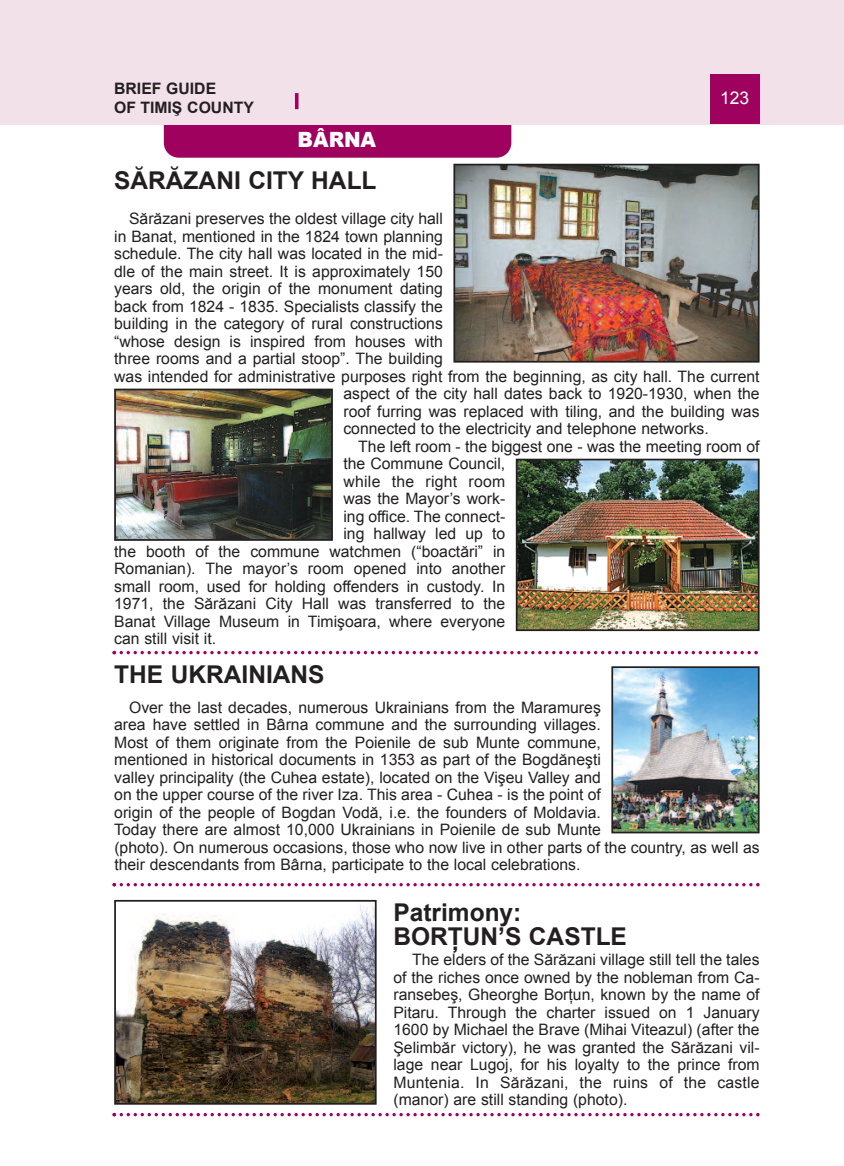
<style>
.page{position:relative;width:844px;height:1166px;background:#fff}
.page>*{position:absolute;margin:0;border:0;box-sizing:border-box;transform-origin:0 0}
.t1{font:700 24.5px/24.5px "Arial";color:#231f20}
.t2{font:900 21px "Arial";color:#fff;scale:.95 1}
.t3{font:17.5px "Arial";color:#fff}
.t4{font:15.75px/17.5px "Arial";color:#231f20}
.t5{font:700 15.75px/18.9px "Arial";color:#231f20}
.t6{font:15.75px "Arial";letter-spacing:.02em;color:#231f20}
</style>
<div class="page">
<div style="left:164px;top:94px;width:347px;height:64px;background:#9e015e;border-radius:15px"></div>
<div style="left:0;top:0;width:843px;height:124px;background:#f3e1e9"></div>
<div style="left:709px;top:74px;width:50px;height:50px;background:#9e015e"></div>
<hr style="left:295px;top:93px;width:3px;height:16px;background:#9e015e">
<img style="left:614px;top:669px;width:142px;height:161px">
<div style="left:611px;top:666px;width:148px;height:167px;border:2px solid #231f20"></div>
<img style="left:117px;top:903px;width:256px;height:198px">
<div style="left:114px;top:900px;width:262px;height:204px;border:2px solid #231f20"></div>
<svg style="left:112px;top:651px;width:645px;height:3px"></svg>
<svg style="left:112px;top:883px;width:647px;height:3px"></svg>
<svg style="left:112px;top:1113px;width:647px;height:3px"></svg>
<img style="left:518px;top:462px;width:238px;height:166px">
<div style="left:515px;top:459px;width:244px;height:172px;border:2px solid #231f20"></div>
<img style="left:117px;top:392px;width:213px;height:146px">
<div style="left:114px;top:389px;width:219px;height:152px;border:2px solid #231f20"></div>
<img style="left:456px;top:167px;width:300px;height:193px">
<div style="left:453px;top:164px;width:306px;height:199px;border:2px solid #231f20"></div>
<p class="t5" style="left:114px;top:79px;width:141px">BRIEF GUIDE<br>OF TIMIŞ COUNTY</p>
<h2 class="t2" style="left:297px;top:124px;width:84px">BÂRNA</h2>
<p class="t3" style="left:720px;top:88px;width:31px">123</p>
<h1 class="t1" style="left:114px;top:168px;width:264px">SĂRĂZANI CITY HALL</h1>
<p class="t4" style="left:129px;top:210px;width:315px">Sărăzani preserves the oldest village city hall</p>
<p class="t4" style="left:114px;top:227px;width:330px">in Banat, mentioned in the 1824 town planning</p>
<p class="t4" style="left:114px;top:245px;width:330px">schedule. The city hall was located in the mid-</p>
<p class="t4" style="left:114px;top:262px;width:330px">dle of the main street. It is approximately 150</p>
<p class="t4" style="left:114px;top:280px;width:330px">years old, the origin of the monument dating</p>
<p class="t4" style="left:114px;top:297px;width:330px">back from 1824 - 1835. Specialists classify the</p>
<p class="t4" style="left:114px;top:315px;width:330px">building in the category of rural constructions</p>
<p class="t4" style="left:114px;top:332px;width:330px">“whose design is inspired from houses with</p>
<p class="t4" style="left:114px;top:350px;width:330px">three rooms and a partial stoop”. The building</p>
<p class="t4" style="left:114px;top:367px;width:646px">was intended for administrative purposes right from the beginning, as city hall. The current</p>
<p class="t4" style="left:343px;top:385px;width:417px">aspect of the city hall dates back to 1920-1930, when the</p>
<p class="t4" style="left:343px;top:402px;width:417px">roof furring was replaced with tiling, and the building was</p>
<p class="t4" style="left:343px;top:420px;width:367px">connected to the electricity and telephone networks.</p>
<p class="t4" style="left:358px;top:437px;width:402px">The left room - the biggest one - was the meeting room of</p>
<p class="t4" style="left:343px;top:455px;width:163px">the Commune Council,</p>
<p class="t6" style="left:343px;top:472px;width:163px">while the right room</p>
<p class="t4" style="left:343px;top:490px;width:163px">was the Mayor’s work-</p>
<p class="t4" style="left:343px;top:507px;width:163px">ing office. The connect-</p>
<p class="t4" style="left:343px;top:525px;width:163px">ing hallway led up to</p>
<p class="t4" style="left:114px;top:542px;width:392px">the booth of the commune watchmen (“boactări” in</p>
<p class="t4" style="left:114px;top:560px;width:392px">Romanian). The mayor’s room opened into another</p>
<p class="t4" style="left:114px;top:577px;width:392px">small room, used for holding offenders in custody. In</p>
<p class="t4" style="left:114px;top:595px;width:392px">1971, the Sărăzani City Hall was transferred to the</p>
<p class="t4" style="left:114px;top:612px;width:392px">Banat Village Museum in Timişoara, where everyone</p>
<p class="t4" style="left:114px;top:630px;width:103px">can still visit it.</p>
<h1 class="t1" style="left:114px;top:662px;width:212px">THE UKRAINIANS</h1>
<p class="t4" style="left:114px;top:698px;width:647px;text-indent:15px">Over the last decades, numerous Ukrainians from the Maramureş<br>area have settled in Bârna commune and the surrounding villages.<br>Most of them originate from the Poienile de sub Munte commune,<br>mentioned in historical documents in 1353 as part of the Bogdăneşti<br>valley principality (the Cuhea estate), located on the Vişeu Valley and<br>on the upper course of the river Iza. This area - Cuhea - is the point of<br>origin of the people of Bogdan Vodă, i.e. the founders of Moldavia.<br>Today there are almost 10,000 Ukrainians in Poienile de sub Munte<br>(photo). On numerous occasions, those who now live in other parts of the country, as well as their descendants from Bârna, participate to the local celebrations.</p>
<h1 class="t1" style="left:393px;top:900px;width:235px">Patrimony:<br>BORŢUN’S CASTLE</h1>
<p class="t4" style="left:393px;top:951px;width:367px;text-align:justify;text-indent:19px">The elders of the Sărăzani village still tell the tales of the riches once owned by the nobleman from Ca&shy;ransebeş, Gheorghe Borţun, known by the name of Pitaru. Through the charter issued on 1 January 1600 by Michael the Brave (Mihai Viteazul) (after the Şelimbăr victory), he was granted the Sărăzani vil&shy;lage near Lugoj, for his loyalty to the prince from Muntenia. In Sărăzani, the ruins of the castle (manor) are still standing (photo).</p>
</div>
